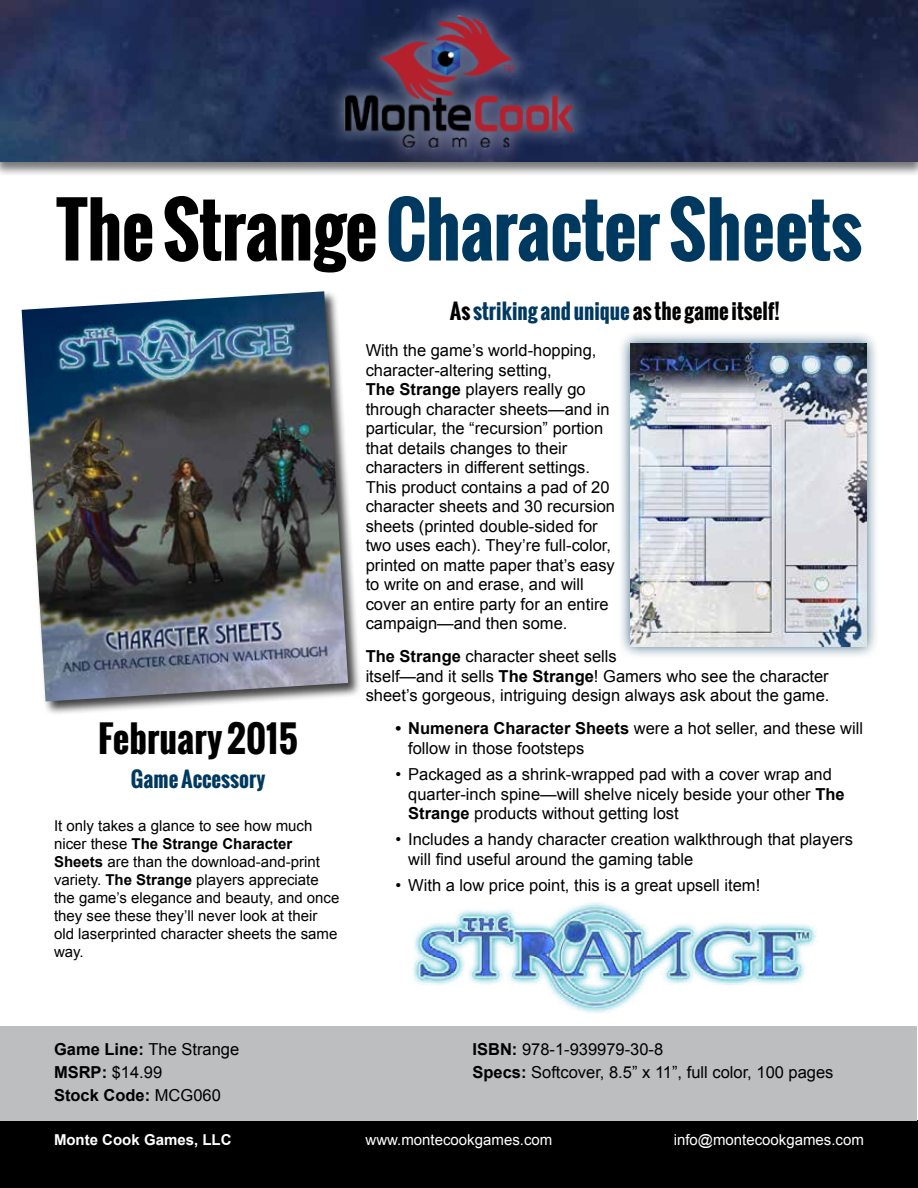
<style>
.page{position:relative;width:918px;height:1188px;background:#fff}
.page>*{position:absolute;margin:0;border:0;box-sizing:border-box;transform-origin:0 0}
.t1{font:700 72px "Oswald";letter-spacing:-.01em;color:#003960}
.t2{font:700 36px "Oswald";color:#000}
.t3{font:700 21px "Oswald";color:#000}
.t4{font:700 21px "Oswald";color:#003960}
.t5{font:16.5px/19.5px "Arial";color:#000}
.t6{font:700 16.5px/23.2px "Arial";color:#000}
.t7{font:15px/18px "Arial";color:#000}
.t8{font:15px "Arial";color:#fff}
.t9{font:700 15px "Arial";color:#fff}
.s1{color:#000}
.s2{font-weight:700}
.s3{color:#003960}
.s4{font-weight:400}
</style>
<div class="page">
<div style="left:0;top:0;width:918px;height:177px;background:#000;opacity:.53"></div>
<img style="left:0;top:0;width:918px;height:162px">
<div style="left:0;top:1120px;width:918px;height:68px;background:#000"></div>
<div style="left:1px;top:1026px;width:916px;height:94px;background:#bcbec0"></div>
<div style="left:20px;top:290px;width:342px;height:425px;background:#000;opacity:.75"></div>
<img style="left:22px;top:291px;width:326px;height:410px">
<div style="left:326px;top:0;width:265px;height:165px;background:#fff;opacity:.32"></div>
<img style="left:343px;top:13px;width:232px;height:136px">
<img style="left:412px;top:902px;width:405px;height:111px">
<div style="left:618px;top:331px;width:261px;height:329px;background:#003960;opacity:.75"></div>
<img style="left:630px;top:343px;width:237px;height:304px">
<h1 class="t1" style="left:56px;top:176px;width:808px"><span class="s1">The Strange</span> Character Sheets</h1>
<h2 class="t2" style="left:98px;top:712px;width:202px">February 2015</h2>
<p class="t4" style="left:131px;top:763px;width:136px">Game Accessory</p>
<p class="t7" style="left:54px;top:817px;width:287px">It only takes a glance to see how much nicer these <span class="s2">The Strange Character Sheets</span> are than the download-and-print variety. <span class="s2">The Strange</span> players appreciate the game’s elegance and beauty, and once they see these they’ll never look at their old laserprinted character sheets the same way.</p>
<p class="t3" style="left:450px;top:295px;width:332px">As <span class="s3">striking and unique</span> as the game itself!</p>
<p class="t5" style="left:366px;top:341px;width:251px">With the game’s world-hopping, character-altering setting,<br><span class="s2">The Strange</span> players really go through character sheets—and in particular, the “recursion” portion that details changes to their characters in different settings.<br>This product contains a pad of 20 character sheets and 30 recursion sheets (printed double-sided for two uses each). They’re full-color, printed on matte paper that’s easy to write on and erase, and will cover an entire party for an entire campaign—and then some.</p>
<p class="t5" style="left:366px;top:647px;width:465px"><span class="s2">The Strange</span> character sheet sells<br>itself—and it sells <span class="s2">The Strange</span>! Gamers who see the character sheet’s gorgeous, intriguing design always ask about the game.</p>
<p class="t5" style="left:408px;top:719px;width:456px;text-indent:-13px"><span class="s2">• Numenera Character Sheets</span> were a hot seller, and these will follow in those footsteps</p>
<p class="t5" style="left:408px;top:765px;width:438px;text-indent:-13px">• Packaged as a shrink-wrapped pad with a cover wrap and quarter-inch spine—will shelve nicely beside your other <span class="s2">The<br>Strange</span> products without getting lost</p>
<p class="t5" style="left:408px;top:830px;width:446px;text-indent:-13px">• Includes a handy character creation walkthrough that players will find useful around the gaming table</p>
<p class="t5" style="left:395px;top:876px;width:366px">• With a low price point, this is a great upsell item!</p>
<p class="t6" style="left:54px;top:1038px;width:187px">Game Line: <span class="s4">The Strange<br></span>MSRP: <span class="s4">$14.99<br></span>Stock Code: <span class="s4">MCG060</span></p>
<p class="t5" style="left:473px;top:1038px;width:363px;line-height:23.2px"><span class="s2">ISBN:</span> 978-1-939979-30-8<br><span class="s2">Specs:</span> Softcover, 8.5” x 11”, full color, 100 pages</p>
<p class="t9" style="left:54px;top:1130px;width:179px">Monte Cook Games, LLC</p>
<p class="t8" style="left:366px;top:1130px;width:188px">www.montecookgames.com</p>
<p class="t8" style="left:674px;top:1130px;width:192px">info@montecookgames.com</p>
</div>
